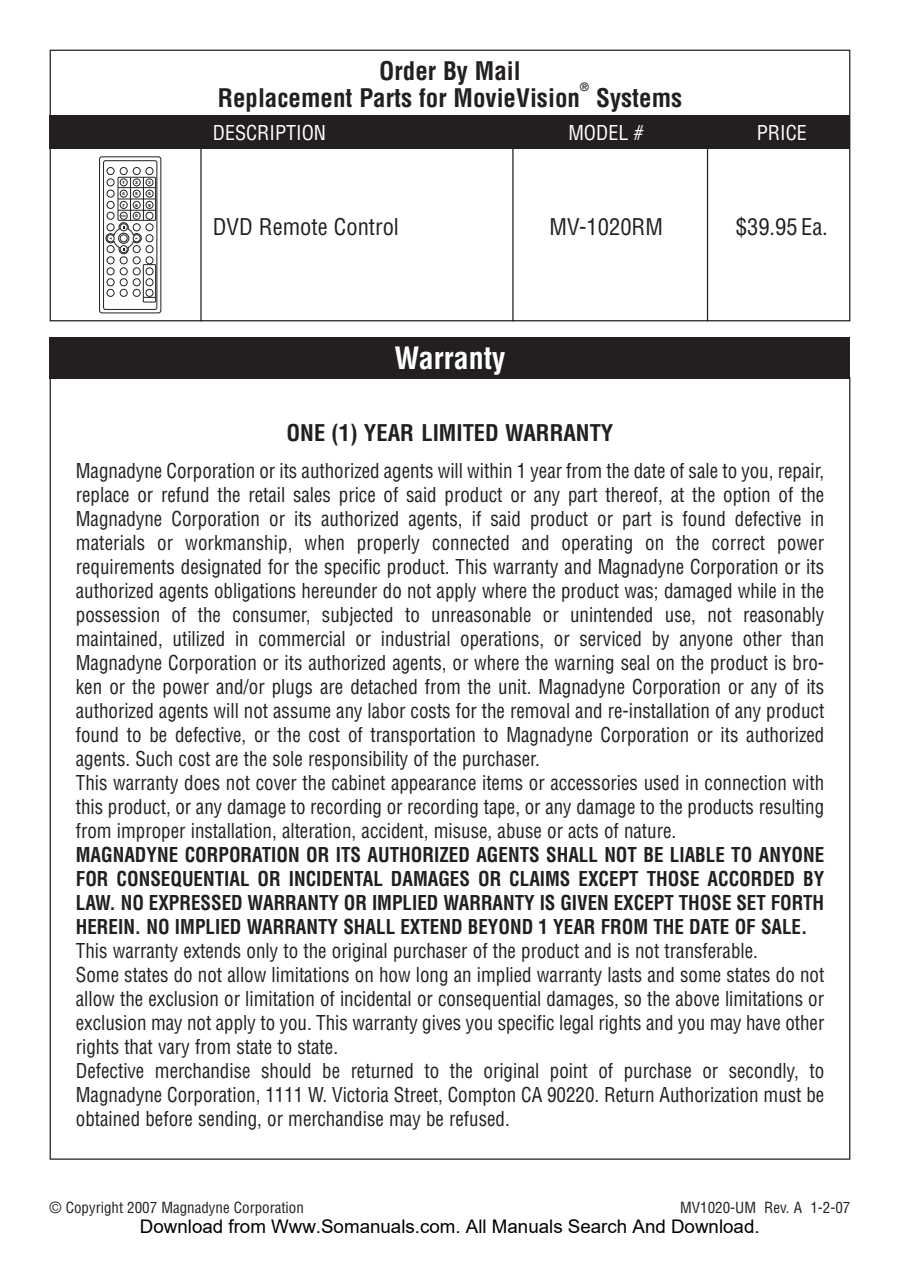
<style>
.page{position:relative;width:900px;height:1262px;background:#fff}
.page>*{position:absolute;margin:0;border:0;box-sizing:border-box;transform-origin:0 0}
.t1{font:700 condensed 30px "Helvetica";color:#fff}
.t2{font:700 condensed 25px/27.5px "Helvetica";color:#231f20}
.t3{font:condensed 22.5px "Helvetica";color:#231f20}
.t4{font:700 condensed 22.5px "Helvetica";color:#231f20}
.t5{font:condensed 20px/24px "Helvetica";color:#231f20;scale:.95 1}
.t6{font:700 condensed 20px/24px "Helvetica";color:#231f20;text-align:justify;scale:.95 1}
.t7{font:condensed 20px "Helvetica";color:#fff}
.t8{font:18.75px "Arial";color:#000}
.t9{font:condensed 15px "Helvetica";color:#231f20}
.t10{font:700 condensed 11.25px "Helvetica";color:#231f20}
.t11{font:900 4px "Arial";color:#231f20}
.t12{font:900 2.75px "Arial";color:#231f20}
</style>
<div class="page">
<div style="left:50px;top:116px;width:800px;height:33px;background:#231f20"></div>
<div style="left:50px;top:337px;width:800px;height:42px;background:#231f20"></div>
<hr style="left:200px;top:143px;width:2px;height:178px;background:#231f20">
<hr style="left:512px;top:143px;width:2px;height:178px;background:#231f20">
<hr style="left:707px;top:143px;width:1px;height:178px;background:#231f20">
<div style="left:99px;top:156px;width:62px;height:157px;border:1px solid #231f20;border-radius:2px"></div>
<div style="left:103px;top:160px;width:54px;height:150px;border:1px solid #231f20;border-radius:2px"></div>
<div style="left:107px;top:167px;width:7px;height:8px;border:1px solid #231f20;border-radius:50%"></div>
<div style="left:107px;top:178px;width:7px;height:8px;border:1px solid #231f20;border-radius:50%"></div>
<div style="left:107px;top:190px;width:7px;height:7px;border:1px solid #231f20;border-radius:50%"></div>
<div style="left:107px;top:201px;width:7px;height:8px;border:1px solid #231f20;border-radius:50%"></div>
<div style="left:107px;top:212px;width:7px;height:8px;border:1px solid #231f20;border-radius:50%"></div>
<div style="left:107px;top:256px;width:7px;height:8px;border:1px solid #231f20;border-radius:50%"></div>
<div style="left:107px;top:267px;width:7px;height:8px;border:1px solid #231f20;border-radius:50%"></div>
<div style="left:107px;top:278px;width:7px;height:8px;border:1px solid #231f20;border-radius:50%"></div>
<div style="left:107px;top:289px;width:7px;height:8px;border:1px solid #231f20;border-radius:50%"></div>
<div style="left:120px;top:167px;width:8px;height:8px;border:1px solid #231f20;border-radius:50%"></div>
<div style="left:120px;top:178px;width:8px;height:8px;border:1px solid #231f20;border-radius:50%"></div>
<div style="left:120px;top:190px;width:8px;height:7px;border:1px solid #231f20;border-radius:50%"></div>
<div style="left:120px;top:201px;width:8px;height:8px;border:1px solid #231f20;border-radius:50%"></div>
<div style="left:120px;top:212px;width:8px;height:8px;border:1px solid #231f20;border-radius:50%"></div>
<div style="left:120px;top:256px;width:8px;height:8px;border:1px solid #231f20;border-radius:50%"></div>
<div style="left:120px;top:267px;width:8px;height:8px;border:1px solid #231f20;border-radius:50%"></div>
<div style="left:120px;top:278px;width:8px;height:8px;border:1px solid #231f20;border-radius:50%"></div>
<div style="left:120px;top:289px;width:8px;height:8px;border:1px solid #231f20;border-radius:50%"></div>
<div style="left:146px;top:167px;width:7px;height:8px;border:1px solid #231f20;border-radius:50%"></div>
<div style="left:146px;top:178px;width:7px;height:8px;border:1px solid #231f20;border-radius:50%"></div>
<div style="left:146px;top:190px;width:8px;height:7px;border:1px solid #231f20;border-radius:50%"></div>
<div style="left:146px;top:201px;width:7px;height:8px;border:1px solid #231f20;border-radius:50%"></div>
<div style="left:146px;top:212px;width:7px;height:8px;border:1px solid #231f20;border-radius:50%"></div>
<div style="left:146px;top:223px;width:7px;height:8px;border:1px solid #231f20;border-radius:50%"></div>
<div style="left:146px;top:234px;width:7px;height:8px;border:1px solid #231f20;border-radius:50%"></div>
<div style="left:146px;top:245px;width:7px;height:8px;border:1px solid #231f20;border-radius:50%"></div>
<div style="left:146px;top:256px;width:7px;height:8px;border:1px solid #231f20;border-radius:50%"></div>
<div style="left:146px;top:267px;width:7px;height:8px;border:1px solid #231f20;border-radius:50%"></div>
<div style="left:146px;top:278px;width:7px;height:8px;border:1px solid #231f20;border-radius:50%"></div>
<div style="left:146px;top:289px;width:7px;height:8px;border:1px solid #231f20;border-radius:50%"></div>
<div style="left:133px;top:167px;width:8px;height:8px;border:1px solid #231f20;border-radius:50%"></div>
<div style="left:133px;top:178px;width:8px;height:8px;border:1px solid #231f20;border-radius:50%"></div>
<div style="left:133px;top:190px;width:8px;height:7px;border:1px solid #231f20;border-radius:50%"></div>
<div style="left:133px;top:201px;width:8px;height:8px;border:1px solid #231f20;border-radius:50%"></div>
<div style="left:133px;top:212px;width:8px;height:8px;border:1px solid #231f20;border-radius:50%"></div>
<div style="left:133px;top:256px;width:8px;height:8px;border:1px solid #231f20;border-radius:50%"></div>
<div style="left:133px;top:267px;width:8px;height:8px;border:1px solid #231f20;border-radius:50%"></div>
<div style="left:133px;top:278px;width:8px;height:8px;border:1px solid #231f20;border-radius:50%"></div>
<div style="left:133px;top:289px;width:8px;height:8px;border:1px solid #231f20;border-radius:50%"></div>
<div style="left:118px;top:177px;width:38px;height:44px;border:1px solid #231f20"></div>
<hr style="left:118px;top:187px;width:37px;height:1px;background:#231f20">
<hr style="left:118px;top:198px;width:37px;height:1px;background:#231f20">
<hr style="left:118px;top:210px;width:37px;height:1px;background:#231f20">
<hr style="left:130px;top:177px;width:1px;height:43px;background:#231f20">
<hr style="left:143px;top:177px;width:1px;height:43px;background:#231f20">
<div style="left:143px;top:264px;width:13px;height:38px;border:1px solid #231f20"></div>
<svg style="left:143px;top:297px;width:12px;height:1px"></svg>
<svg style="left:105px;top:222px;width:37px;height:32px"></svg>
<div style="left:120px;top:234px;width:8px;height:8px;border:1px solid #231f20;border-radius:50%"></div>
<div style="left:118px;top:233px;width:11px;height:11px;border:1px solid #231f20;border-radius:50%"></div>
<p class="t2" style="left:218px;top:57px;width:364px;text-indent:162px">Order By Mail<br>Replacement Parts for MovieVision</p>
<p class="t10" style="left:580px;top:81px;width:11px">®</p>
<p class="t2" style="left:596px;top:85px;width:88px">Systems</p>
<p class="t7" style="left:213px;top:121px;width:115px">DESCRIPTION</p>
<p class="t7" style="left:568px;top:121px;width:77px">MODEL #</p>
<p class="t7" style="left:757px;top:121px;width:52px">PRICE</p>
<p class="t11" style="left:122px;top:180px;width:4px">1</p>
<p class="t11" style="left:122px;top:191px;width:4px">4</p>
<p class="t11" style="left:122px;top:203px;width:4px">7</p>
<p class="t11" style="left:135px;top:180px;width:4px">2</p>
<p class="t11" style="left:135px;top:191px;width:4px">5</p>
<p class="t11" style="left:135px;top:203px;width:4px">8</p>
<p class="t11" style="left:148px;top:180px;width:4px">3</p>
<p class="t11" style="left:148px;top:191px;width:4px">6</p>
<p class="t11" style="left:148px;top:203px;width:4px">9</p>
<p class="t12" style="left:121px;top:214px;width:7px">10+</p>
<p class="t11" style="left:135px;top:214px;width:4px">0</p>
<p class="t3" style="left:213px;top:214px;width:188px">DVD Remote Control</p>
<p class="t3" style="left:549px;top:214px;width:115px">MV-1020RM</p>
<p class="t3" style="left:736px;top:214px;width:94px">$39.95 Ea.</p>
<h1 class="t1" style="left:394px;top:341px;width:113px">Warranty</h1>
<p class="t4" style="left:287px;top:420px;width:328px">ONE (1) YEAR LIMITED WARRANTY</p>
<p class="t5" style="left:76px;top:459px;width:789px">Magnadyne Corporation or its authorized agents will within 1 year from the date of sale to you, repair, replace or refund the retail sales price of said product or any part thereof, at the option of the Magnadyne Corporation or its authorized agents, if said product or part is found defective in materials or workmanship, when properly connected and operating on the correct power requirements designated for the specific product. This warranty and Magnadyne Corporation or its authorized agents obligations hereunder do not apply where the product was; damaged while in the possession of the consumer, subjected to unreasonable or unintended use, not reasonably maintained, utilized in commercial or industrial operations, or serviced by anyone other than Magnadyne Corporation or its authorized agents, or where the warning seal on the product is bro&shy;ken or the power and/or plugs are detached from the unit. Magnadyne Corporation or any of its authorized agents will not assume any labor costs for the removal and re-installation of any product found to be defective, or the cost of transportation to Magnadyne Corporation or its authorized agents. Such cost are the sole responsibility of the purchaser.<br>This warranty does not cover the cabinet appearance items or accessories used in connection with this product, or any damage to recording or recording tape, or any damage to the products resulting from improper installation, alteration, accident, misuse, abuse or acts of nature.</p>
<p class="t6" style="left:76px;top:843px;width:789px">MAGNADYNE CORPORATION OR ITS AUTHORIZED AGENTS SHALL NOT BE LIABLE TO ANYONE FOR CONSEQUENTIAL OR INCIDENTAL DAMAGES OR CLAIMS EXCEPT THOSE ACCORDED BY LAW. NO EXPRESSED WARRANTY OR IMPLIED WARRANTY IS GIVEN EXCEPT THOSE SET FORTH HEREIN. NO IMPLIED WARRANTY SHALL EXTEND BEYOND 1 YEAR FROM THE DATE OF SALE.</p>
<p class="t5" style="left:76px;top:939px;width:789px">This warranty extends only to the original purchaser of the product and is not transferable.<br>Some states do not allow limitations on how long an implied warranty lasts and some states do not allow the exclusion or limitation of incidental or consequential damages, so the above limitations or exclusion may not apply to you. This warranty gives you specific legal rights and you may have other rights that vary from state to state.<br>Defective merchandise should be returned to the original point of purchase or secondly, to Magnadyne Corporation, 1111 W. Victoria Street, Compton CA 90220. Return Authorization must be obtained before sending, or merchandise may be refused.</p>
<p class="t9" style="left:50px;top:1199px;width:256px">© Copyright 2007 Magnadyne Corporation</p>
<p class="t9" style="left:680px;top:1199px;width:172px">MV1020-UM Rev. A 1-2-07</p>
<p class="t8" style="left:140px;top:1215px;width:621px">Download from Www.Somanuals.com. All Manuals Search And Download.</p>
</div>
